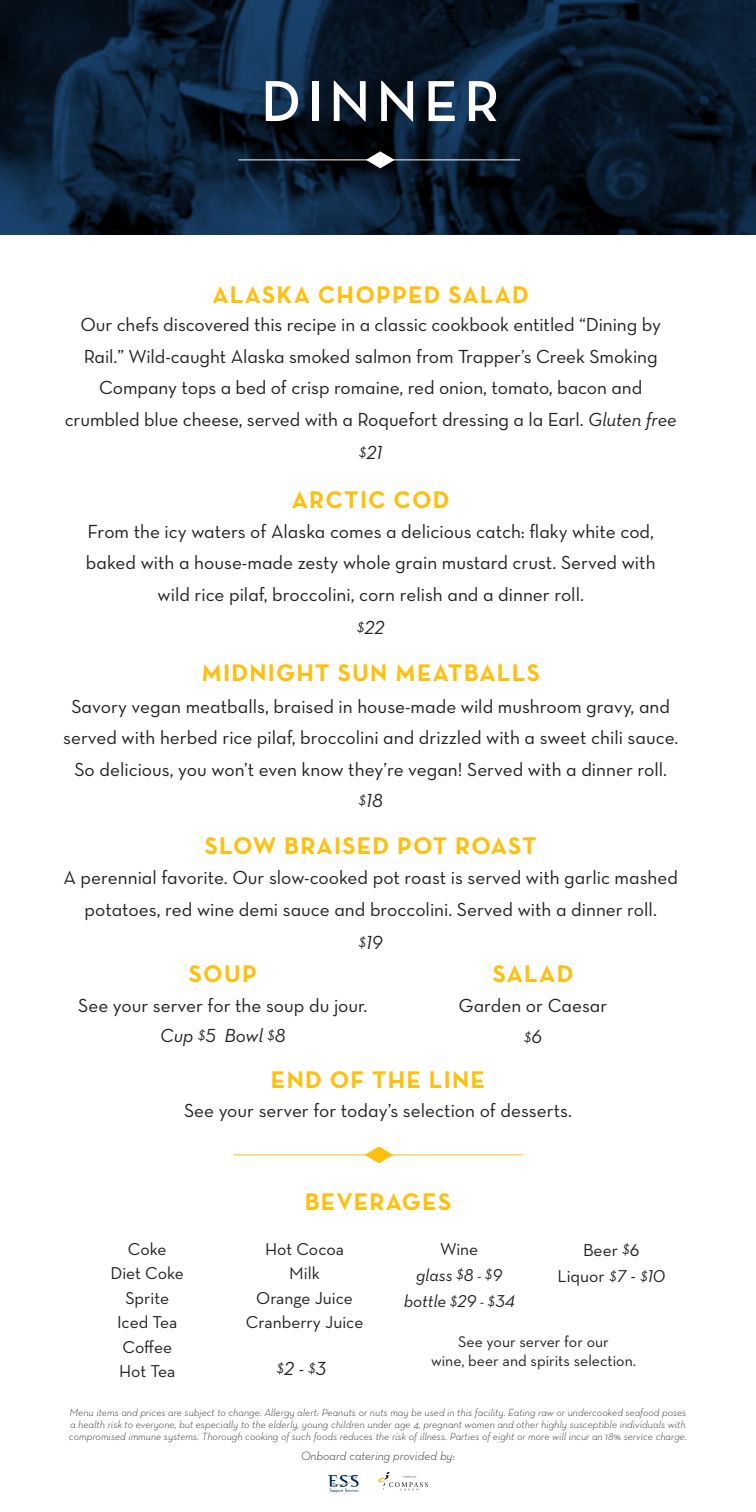
<style>
.page{position:relative;width:756px;height:1512px;background:#fff}
.page>*{position:absolute;margin:0;border:0;box-sizing:border-box;transform-origin:0 0}
.t1{font:600 58.8px "Neutra Text";letter-spacing:.1em;color:#fff}
.t2{font:24.5px "Neutra Text Bold Alt";letter-spacing:.05em;color:#febf0f}
.t3{font:700 24.5px "Neutra Text";letter-spacing:.05em;color:#febf0f}
.t4{font:19.25px/31.5px "Neutra Text Book Alt";color:#231f20;text-align:center}
.t5{font:19.25px "Neutra Text Book Italic Alt";color:#231f20}
.t6{font:17.5px/24.5px "Neutra Text";color:#231f20;text-align:center}
.t7{font:17.5px/26.2px "Neutra Text Book Italic Alt";color:#231f20;text-align:center}
.t8{font:15.75px/18.9px "Neutra Text";color:#231f20;text-align:center}
.t9{font:14px "Neutra Text Book Italic Alt";color:#231f20}
.t10{font:italic 300 12.25px "Neutra Text";color:#231f20}
.t11{font:italic 300 10.5px/12.2px "Neutra Text";color:#231f20;text-align:justify}
.s1{font-family:"Neutra Text";font-style:italic}
.s2{font-size:14px}
.s3{font-size:19.25px}
.s4{font-size:15.75px}
.s5{font-family:"Neutra Text Book Italic Alt";font-size:14px}
.s6{font-family:"Neutra Text Book Italic Alt"}
.s7{font-family:"Neutra Text Book Italic Alt";font-size:19.25px}
</style>
<div class="page">
<svg style="left:0;top:0;width:756px;height:235px;background:#0a1c30"></svg>
<hr style="left:239px;top:160px;width:281px;height:1px;background:#fff">
<svg style="left:366px;top:151px;width:29px;height:17px"></svg>
<svg style="left:328px;top:1475px;width:31px;height:18px"></svg>
<svg style="left:378px;top:1472px;width:50px;height:19px"></svg>
<hr style="left:233px;top:1155px;width:290px;height:1px;background:#febf0f">
<svg style="left:365px;top:1146px;width:28px;height:17px"></svg>
<h1 class="t1" style="left:261px;top:65px;width:240px">DINNER</h1>
<p class="t3" style="left:212px;top:280px;width:318px">ALASKA CHOPPED SALAD</p>
<p class="t4" style="left:65px;top:309px;width:614px">Our chefs discovered this recipe in a classic cookbook entitled “Dining by Rail.” Wild-caught Alaska smoked salmon from Trapper’s Creek Smoking Company tops a bed of crisp romaine, red onion, tomato, bacon and crumbled blue cheese, served with a Roquefort dressing a la Earl. <span class="s1">Gluten free</span></p>
<p class="t5" style="left:359px;top:441px;width:25px"><span class="s2">$</span>21</p>
<p class="t2" style="left:292px;top:484px;width:159px">ARCTIC COD</p>
<p class="t4" style="left:86px;top:515px;width:571px">From the icy waters of Alaska comes a delicious catch: flaky white cod, baked with a house-made zesty whole grain mustard crust. Served with wild rice pilaf, broccolini, corn relish and a dinner roll.</p>
<p class="t5" style="left:357px;top:616px;width:29px"><span class="s2">$</span>22</p>
<p class="t2" style="left:201px;top:658px;width:340px">MIDNIGHT SUN MEATBALLS</p>
<p class="t4" style="left:63px;top:690px;width:617px">Savory vegan meatballs, braised in house-made wild mushroom gravy, and served with herbed rice pilaf, broccolini and drizzled with a sweet chili sauce.<br>So delicious, you won’t even know they’re vegan! Served with a dinner roll.</p>
<p class="t5" style="left:359px;top:789px;width:25px"><span class="s2">$</span>18</p>
<p class="t2" style="left:205px;top:831px;width:333px">SLOW BRAISED POT ROAST</p>
<p class="t4" style="left:63px;top:862px;width:616px">A perennial favorite. Our slow-cooked pot roast is served with garlic mashed potatoes, red wine demi sauce and broccolini. Served with a dinner roll.</p>
<p class="t5" style="left:359px;top:931px;width:25px"><span class="s2">$</span>19</p>
<p class="t3" style="left:189px;top:959px;width:69px">SOUP</p>
<p class="t4" style="left:78px;top:989px;width:291px">See your server for the soup du jour.</p>
<p class="t5" style="left:160px;top:1023px;width:127px">Cup <span class="s2">$</span>5 Bowl <span class="s2">$</span>8</p>
<p class="t3" style="left:493px;top:959px;width:82px">SALAD</p>
<p class="t4" style="left:459px;top:989px;width:150px">Garden or Caesar</p>
<p class="t9" style="left:524px;top:1028px;width:19px">$<span class="s3">6</span></p>
<p class="t3" style="left:271px;top:1064px;width:216px">END OF THE LINE</p>
<p class="t4" style="left:184px;top:1095px;width:389px">See your server for today’s selection of desserts.</p>
<p class="t2" style="left:305px;top:1186px;width:148px">BEVERAGES</p>
<p class="t6" style="left:440px;top:1236px;width:40px">Wine</p>
<p class="t7" style="left:404px;top:1262px;width:113px">glass <span class="s2">$</span>8 <span class="s4">-</span> <span class="s2">$</span>9 bottle <span class="s2">$</span>29 <span class="s4">-</span> <span class="s2">$</span>34</p>
<p class="t6" style="left:111px;top:1236px;width:75px">Coke<br>Diet Coke<br>Sprite<br>Iced Tea<br>Coffee<br>Hot Tea</p>
<p class="t6" style="left:246px;top:1236px;width:119px">Hot Cocoa<br>Milk<br>Orange Juice<br>Cranberry Juice</p>
<p class="t6" style="left:557px;top:1237px;width:109px;line-height:26.2px">Beer <span class="s5">$</span><span class="s3">6<br></span>Liquor <span class="s5">$</span><span class="s6">7</span> <span class="s7">-</span> <span class="s5">$</span><span class="s6">10</span></p>
<p class="t8" style="left:431px;top:1332px;width:206px">See your server for our<br>wine, beer and spirits selection.</p>
<p class="t5" style="left:277px;top:1357px;width:51px"><span class="s2">$</span>2 - <span class="s2">$</span>3</p>
<p class="t11" style="left:69px;top:1406px;width:620px">Menu items and prices are subject to change. Allergy alert: Peanuts or nuts may be used in this facility. Eating raw or undercooked seafood poses a health risk to everyone, but especially to the elderly, young children under age 4, pregnant women and other highly susceptible individuals with compromised immune systems. Thorough cooking of such foods reduces the risk of illness. Parties of eight or more will incur an 18% service charge.</p>
<p class="t10" style="left:301px;top:1449px;width:155px">Onboard catering provided by:</p>
</div>
